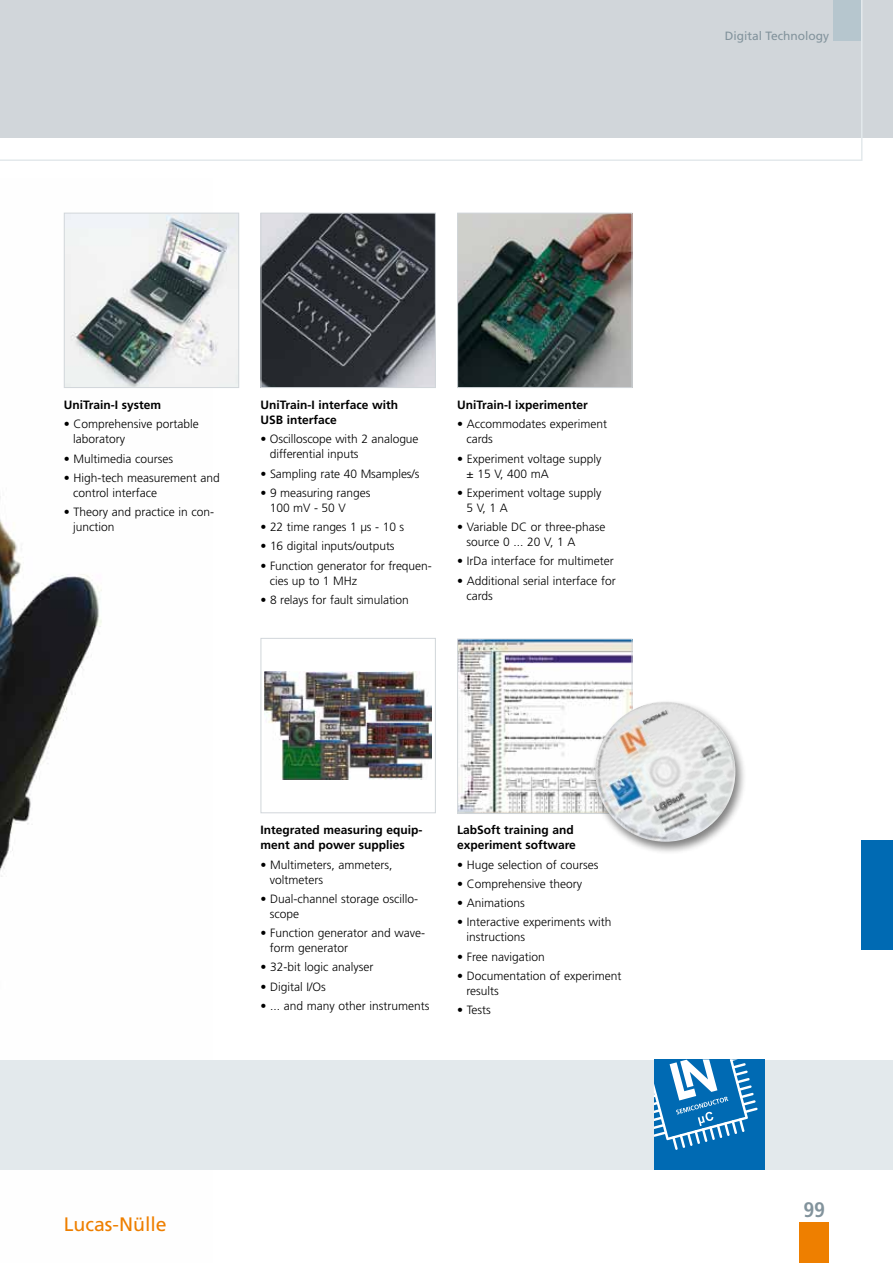
<style>
.page{position:relative;width:893px;height:1263px;background:#fff}
.page>*{position:absolute;margin:0;border:0;box-sizing:border-box;transform-origin:0 0}
.t1{font:700 condensed 21px "Frutiger";color:#82939c}
.t2{font:19.5px "Frutiger";color:#ee7f00}
.t3{font:300 12px/15px "Frutiger";color:#000}
.t4{font:700 12px/15px "Frutiger";color:#000}
.t5{font:12px "Frutiger";color:#82939c}
</style>
<div class="page">
<div style="left:0;top:0;width:893px;height:138px;background:#d1d6da"></div>
<svg style="left:0;top:0;width:863px;height:161px"></svg>
<img style="left:0;top:212px;width:213px;height:958px">
<div style="left:0;top:1059px;width:893px;height:110px;background:#e3e9ec"></div>
<div style="left:654px;top:1059px;width:110px;height:111px;background:#006ab3"></div>
<svg style="left:654px;top:1059px;width:104px;height:91px"></svg>
<div style="left:861px;top:840px;width:32px;height:110px;background:#006ab3"></div>
<img style="left:66px;top:215px;width:171px;height:171px">
<div style="left:64px;top:213px;width:175px;height:175px;border:1px solid #d1d6da"></div>
<img style="left:263px;top:215px;width:171px;height:171px">
<div style="left:261px;top:213px;width:175px;height:175px;border:1px solid #d1d6da"></div>
<img style="left:459px;top:215px;width:171px;height:171px">
<div style="left:457px;top:213px;width:175px;height:175px;border:1px solid #d1d6da"></div>
<img style="left:265px;top:671px;width:167px;height:109px">
<div style="left:261px;top:638px;width:175px;height:175px;border:1px solid #d1d6da"></div>
<img style="left:459px;top:641px;width:171px;height:171px">
<div style="left:457px;top:639px;width:175px;height:175px;border:1px solid #d1d6da"></div>
<div style="left:590px;top:699px;width:157px;height:156px;background:#000;opacity:.5"></div>
<img style="left:595px;top:702px;width:140px;height:140px;border-radius:70px">
<div style="left:799px;top:1222px;width:30px;height:41px;background:#ee7f00"></div>
<p class="t5" style="left:725px;top:29px;width:106px">Digital Technology</p>
<p class="t4" style="left:64px;top:397px;width:99px">UniTrain-I system</p>
<p class="t3" style="left:73px;top:417px;width:127px;text-indent:-9px">• Comprehensive portable laboratory</p>
<p class="t3" style="left:64px;top:451px;width:111px">• Multimedia courses</p>
<p class="t3" style="left:73px;top:470px;width:148px;text-indent:-9px">• High-tech measurement and control interface</p>
<p class="t3" style="left:73px;top:504px;width:142px;text-indent:-9px">• Theory and practice in con&shy;junction</p>
<p class="t4" style="left:260px;top:397px;width:139px">UniTrain-I interface with<br>USB interface</p>
<p class="t3" style="left:270px;top:432px;width:150px;text-indent:-9px">• Oscilloscope with 2 analogue differential inputs</p>
<p class="t3" style="left:260px;top:466px;width:161px">• Sampling rate 40 Msamples/s</p>
<p class="t3" style="left:270px;top:485px;width:102px;text-indent:-9px">• 9 measuring ranges<br>100 mV - 50 V</p>
<p class="t3" style="left:260px;top:519px;width:145px">• 22 time ranges 1 μs - 10 s</p>
<p class="t3" style="left:260px;top:539px;width:136px">• 16 digital inputs/outputs</p>
<p class="t3" style="left:270px;top:558px;width:163px;text-indent:-9px">• Function generator for frequen&shy;cies up to 1 MHz</p>
<p class="t3" style="left:260px;top:592px;width:150px">• 8 relays for fault simulation</p>
<p class="t4" style="left:457px;top:397px;width:132px">UniTrain-I ixperimenter</p>
<p class="t3" style="left:466px;top:417px;width:142px;text-indent:-9px">• Accommodates experiment cards</p>
<p class="t3" style="left:466px;top:451px;width:136px;text-indent:-9px">• Experiment voltage supply ± 15 V, 400 mA</p>
<p class="t3" style="left:466px;top:485px;width:136px;text-indent:-9px">• Experiment voltage supply<br>5 V, 1 A</p>
<p class="t3" style="left:466px;top:519px;width:141px;text-indent:-9px">• Variable DC or three-phase source 0 ... 20 V, 1 A</p>
<p class="t3" style="left:457px;top:554px;width:158px">• IrDa interface for multimeter</p>
<p class="t3" style="left:466px;top:573px;width:151px;text-indent:-9px">• Additional serial interface for cards</p>
<h2 class="t2" style="left:64px;top:1213px;width:104px">Lucas-Nülle</h2>
<p class="t4" style="left:260px;top:822px;width:163px">Integrated measuring equip&shy;ment and power supplies</p>
<p class="t3" style="left:270px;top:857px;width:124px;text-indent:-9px">• Multimeters, ammeters, voltmeters</p>
<p class="t3" style="left:270px;top:891px;width:150px;text-indent:-9px">• Dual-channel storage oscillo&shy;scope</p>
<p class="t3" style="left:270px;top:925px;width:157px;text-indent:-9px">• Function generator and wave&shy;form generator</p>
<p class="t3" style="left:260px;top:960px;width:115px">• 32-bit logic analyser</p>
<p class="t3" style="left:260px;top:979px;width:67px">• Digital I/Os</p>
<p class="t3" style="left:260px;top:998px;width:171px">• ... and many other instruments</p>
<p class="t4" style="left:457px;top:822px;width:120px">LabSoft training and experiment software</p>
<p class="t3" style="left:457px;top:857px;width:143px">• Huge selection of courses</p>
<p class="t3" style="left:457px;top:876px;width:127px">• Comprehensive theory</p>
<p class="t3" style="left:457px;top:895px;width:69px">• Animations</p>
<p class="t3" style="left:466px;top:915px;width:146px;text-indent:-9px">• Interactive experiments with instructions</p>
<p class="t3" style="left:457px;top:949px;width:89px">• Free navigation</p>
<p class="t3" style="left:466px;top:968px;width:156px;text-indent:-9px">• Documentation of experiment results</p>
<p class="t3" style="left:457px;top:1002px;width:35px">• Tests</p>
<h1 class="t1" style="left:803px;top:1197px;width:23px">99</h1>
</div>
